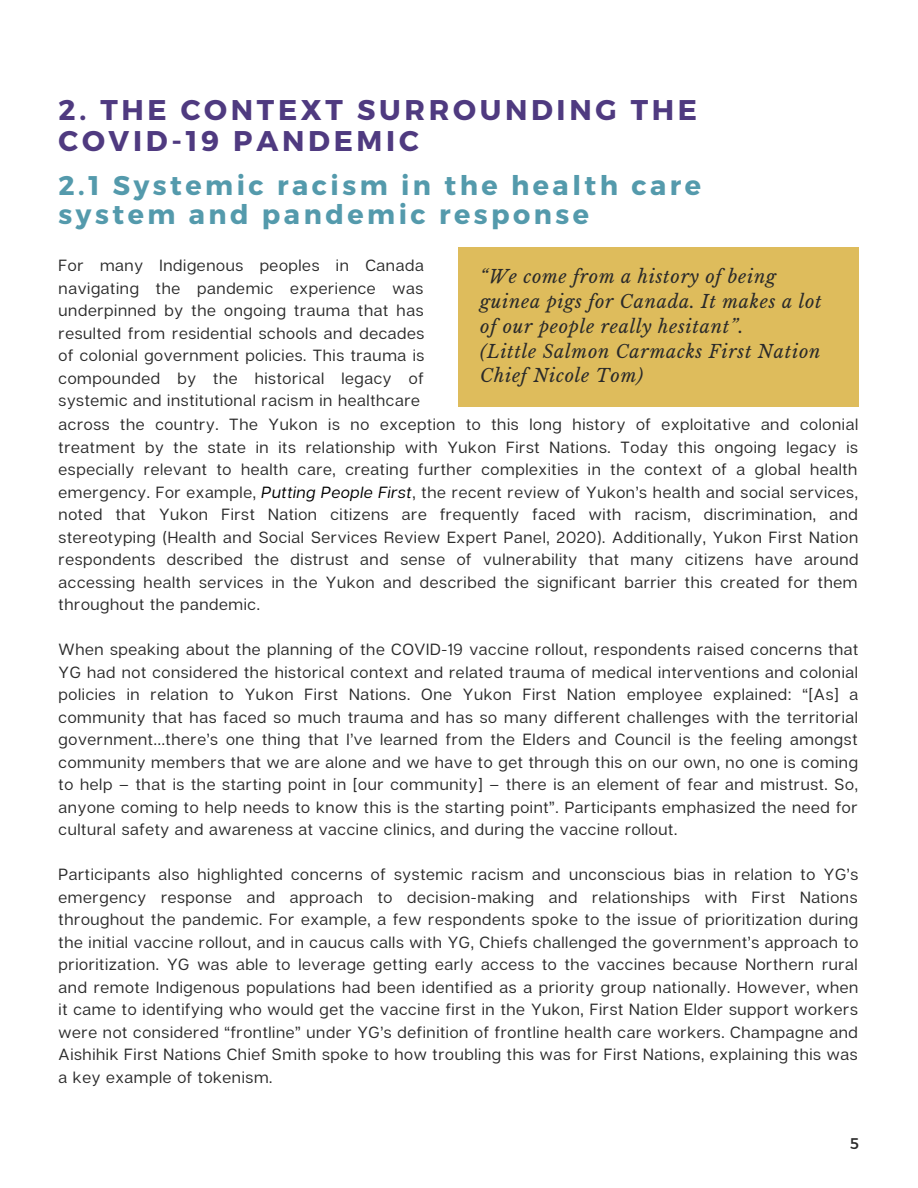
<style>
.page{position:relative;width:918px;height:1188px;background:#fff}
.page>*{position:absolute;margin:0;border:0;box-sizing:border-box;transform-origin:0 0}
.t1{font:700 28.5px/31.5px "Montserrat";letter-spacing:.13em;color:#4f3a80}
.t2{font:700 27px/29.2px "Montserrat";letter-spacing:.13em;color:#549aac}
.t3{font:italic 18px/24.8px "Libre Baskerville";letter-spacing:.04em;color:#2a2a2a}
.t4{font:16.2px/22.5px "Articulat CF";letter-spacing:.04em;color:#2a2a2a;text-align:justify}
.t5{font:15.45px "Montserrat";color:#2a2a2a}
.s1{font-style:italic;color:#000}
</style>
<div class="page">
<div style="left:459px;top:247px;width:400px;height:160px;background:#debc5c"></div>
<p class="t1" style="left:59px;top:93px;width:640px">2. THE CONTEXT SURROUNDING THE<br>COVID-19 PANDEMIC</p>
<p class="t2" style="left:59px;top:169px;width:644px">2.1 Systemic racism in the health care system and pandemic response</p>
<p class="t4" style="left:59px;top:254px;width:367px">For many Indigenous peoples in Canada navigating the pandemic experience was underpinned by the ongoing trauma that has resulted from residential schools and decades of colonial government policies. This trauma is compounded by the historical legacy of systemic and institutional racism in healthcare</p>
<p class="t3" style="left:480px;top:265px;width:343px">“We come from a history of being guinea pigs for Canada. It makes a lot of our people really hesitant”.</p>
<p class="t3" style="left:480px;top:339px;width:342px">(Little Salmon Carmacks First Nation</p>
<p class="t3" style="left:480px;top:364px;width:164px">Chief Nicole Tom)</p>
<p class="t4" style="left:59px;top:413px;width:801px">across the country. The Yukon is no exception to this long history of exploitative and colonial treatment by the state in its relationship with Yukon First Nations. Today this ongoing legacy is especially relevant to health care, creating further complexities in the context of a global health emergency. For example, <span class="s1">Putting People First</span>, the recent review of Yukon’s health and social services, noted that Yukon First Nation citizens are frequently faced with racism, discrimination, and stereotyping (Health and Social Services Review Expert Panel, 2020). Additionally, Yukon First Nation respondents described the distrust and sense of vulnerability that many citizens have around accessing health services in the Yukon and described the significant barrier this created for them throughout the pandemic.</p>
<p class="t4" style="left:59px;top:638px;width:801px">When speaking about the planning of the COVID-19 vaccine rollout, respondents raised concerns that YG had not considered the historical context and related trauma of medical interventions and colonial policies in relation to Yukon First Nations. One Yukon First Nation employee explained: “[As] a community that has faced so much trauma and has so many different challenges with the territorial government…there’s one thing that I’ve learned from the Elders and Council is the feeling amongst community members that we are alone and we have to get through this on our own, no one is coming to help – that is the starting point in [our community] – there is an element of fear and mistrust. So, anyone coming to help needs to know this is the starting point”. Participants emphasized the need for cultural safety and awareness at vaccine clinics, and during the vaccine rollout.</p>
<p class="t4" style="left:59px;top:863px;width:801px">Participants also highlighted concerns of systemic racism and unconscious bias in relation to YG’s emergency response and approach to decision-making and relationships with First Nations throughout the pandemic. For example, a few respondents spoke to the issue of prioritization during the initial vaccine rollout, and in caucus calls with YG, Chiefs challenged the government’s approach to prioritization. YG was able to leverage getting early access to the vaccines because Northern rural and remote Indigenous populations had been identified as a priority group nationally. However, when it came to identifying who would get the vaccine first in the Yukon, First Nation Elder support workers were not considered “frontline” under YG’s definition of frontline health care workers. Champagne and Aishihik First Nations Chief Smith spoke to how troubling this was for First Nations, explaining this was a key example of tokenism.</p>
<p class="t5" style="left:850px;top:1133px;width:10px">5</p>
</div>
